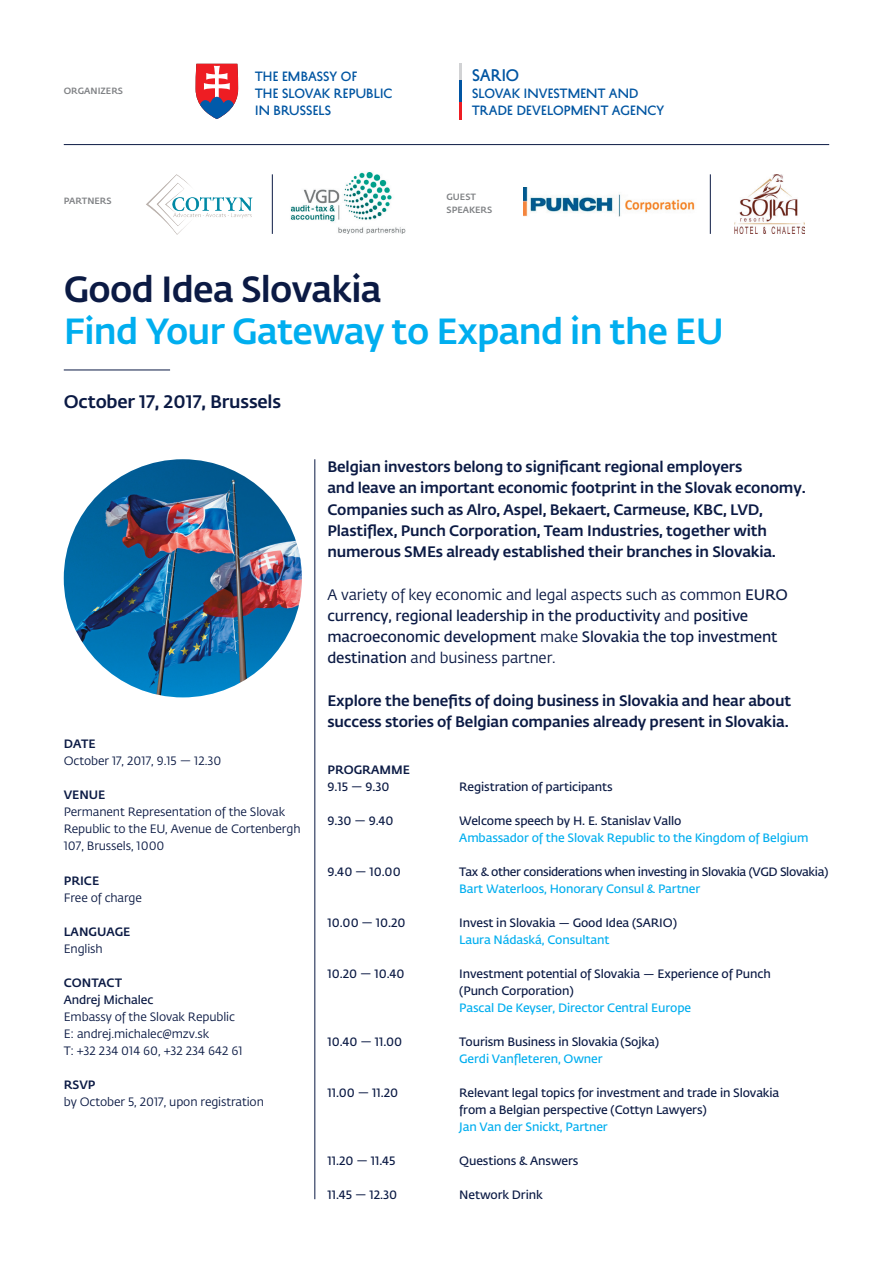
<style>
.page{position:relative;width:893px;height:1263px;background:#fff}
.page>*{position:absolute;margin:0;border:0;box-sizing:border-box;transform-origin:0 0}
.t1{font:500 36px "Fedra Sans Pro";letter-spacing:-.02em;color:#00aeef}
.t2{font:500 36px "Fedra Sans Pro";letter-spacing:-.02em;color:#0b1a44}
.t3{font:500 18px "Fedra Sans Pro";letter-spacing:-.01em;color:#0b1a44}
.t4{font:500 15px/21.3px "Fedra Sans Pro";letter-spacing:-.01em;color:#0b1a44}
.t5{font:600 15px/21.3px "Fedra Sans Pro";letter-spacing:-.01em;color:#0b1a44}
.t6{font:15px "History Four";letter-spacing:.005em;color:#0155a2}
.t7{font:600 12px/17px "Fedra Sans Pro";letter-spacing:-.01em;color:#0b1a44}
.t8{font:12px/17px "Fedra Sans Pro";letter-spacing:-.01em;color:#0b1a44}
.t9{font:600 12px "Fedra Sans Pro";letter-spacing:-.01em;color:#00aeef}
.t10{font:12px/17px "History Four";letter-spacing:.015em;color:#0155a2}
.t11{font:600 12px "Fedra Sans Pro";letter-spacing:-.03em;color:#0b1a44}
.t12{font:500 12px "Fedra Sans Pro";color:#0b1a44}
.t13{font:500 9px/12.8px "Fedra Sans Pro";color:#808285}
.s1{font-weight:400}
</style>
<div class="page">
<hr style="left:315px;top:459px;width:1px;height:740px;background:#0b1a44">
<hr style="left:64px;top:370px;width:106px;height:1px;background:#0b1a44">
<hr style="left:64px;top:144px;width:765px;height:1px;background:#0b1a44">
<svg style="left:459px;top:64px;width:2px;height:17px"></svg>
<svg style="left:459px;top:102px;width:2px;height:17px"></svg>
<hr style="left:459px;top:81px;width:2px;height:21px;background:#0155a2">
<img style="left:64px;top:459px;width:238px;height:238px;border-radius:119px">
<svg style="left:196px;top:64px;width:42px;height:55px"></svg>
<img style="left:290px;top:172px;width:116px;height:62px">
<img style="left:146px;top:174px;width:107px;height:61px">
<hr style="left:272px;top:174px;width:1px;height:60px;background:#0b1a44">
<hr style="left:710px;top:174px;width:1px;height:60px;background:#0b1a44">
<img style="left:524px;top:187px;width:171px;height:30px">
<img style="left:735px;top:174px;width:70px;height:60px">
<p class="t13" style="left:64px;top:83px;width:60px">Organizers</p>
<p class="t10" style="left:255px;top:68px;width:139px">THE EMBASSY OF<br>THE SLOVAK REPUBLI C<br>IN BRUSSELS</p>
<p class="t6" style="left:472px;top:65px;width:49px">SARIO</p>
<p class="t10" style="left:472px;top:85px;width:194px">SLOVAK INVESTMENT AND<br>TRADE DEVELOPMENT AGENCY</p>
<p class="t13" style="left:64px;top:194px;width:48px">Partners</p>
<p class="t13" style="left:447px;top:190px;width:20px">guest speake</p>
<p class="t13" style="left:481px;top:202px;width:12px">rs</p>
<h1 class="t2" style="left:64px;top:262px;width:319px">Good Idea Slovakia</h1>
<h1 class="t1" style="left:64px;top:304px;width:656px">Find Your Gateway to Expand in the EU</h1>
<h2 class="t3" style="left:64px;top:388px;width:219px">October 17, 2017, Brussels</h2>
<p class="t12" style="left:64px;top:735px;width:18px">Date</p>
<p class="t8" style="left:64px;top:752px;width:159px">October 17, 2017, 9.15 — 12.30</p>
<p class="t12" style="left:64px;top:786px;width:41px">Venue</p>
<p class="t8" style="left:64px;top:803px;width:238px">Permanent Representation of the Slovak<br>Republic to the EU, Avenue de Cortenbergh<br>107, Brussels, 1000</p>
<p class="t12" style="left:64px;top:871px;width:24px">Price</p>
<p class="t8" style="left:64px;top:888px;width:80px">Free of charge</p>
<p class="t12" style="left:64px;top:922px;width:66px">Language</p>
<p class="t8" style="left:64px;top:939px;width:40px">English</p>
<p class="t12" style="left:64px;top:973px;width:37px">Contact</p>
<p class="t7" style="left:64px;top:990px;width:91px">Andrej Michalec</p>
<p class="t8" style="left:64px;top:1007px;width:180px">Embassy of the Slovak Republic<br>E: andrej.michalec@mzv.sk<br>T: +32 234 014 60, +32 234 642 61</p>
<p class="t12" style="left:64px;top:1075px;width:33px">RSVP</p>
<p class="t8" style="left:64px;top:1092px;width:202px">by October 5, 2017, upon registration</p>
<p class="t4" style="left:327px;top:455px;width:480px">Belgian investors belong to significant regional employers<br>and leave an important economic footprint in the Slovak economy.<br>Companies such as Alro, Aspel, Bekaert, Carmeuse, KBC, LVD, Plastiflex, Punch Corporation, Team Industries, together with numerous SMEs already established their branches in Slovakia.</p>
<p class="t5" style="left:327px;top:583px;width:462px"><span class="s1">A variety of key economic and legal aspects such as common</span> EURO currency, regional leadership in the productivity <span class="s1">and</span> positive macroeconomic development <span class="s1">make</span> Slovakia the top investment destination <span class="s1">and business partner.</span></p>
<p class="t4" style="left:327px;top:689px;width:465px">Explore the benefits of doing business in Slovakia and hear about success stories of Belgian companies already present in Slovakia.</p>
<p class="t12" style="left:327px;top:761px;width:55px">Programme</p>
<p class="t7" style="left:327px;top:778px;width:64px">9.15 — 9.30</p>
<p class="t7" style="left:327px;top:812px;width:68px">9.30 — 9.40</p>
<p class="t7" style="left:459px;top:778px;width:155px">Registration of participants</p>
<p class="t7" style="left:459px;top:812px;width:224px">Welcome speech by H. E. Stanislav Vallo</p>
<p class="t9" style="left:459px;top:829px;width:351px">Ambassador of the Slovak Republic to the Kingdom of Belgium</p>
<p class="t11" style="left:459px;top:863px;width:371px">Tax &amp; other considerations when investing in Slovakia (VGD Slovakia)</p>
<p class="t9" style="left:459px;top:880px;width:243px">Bart Waterloos, Honorary Consul &amp; Partner</p>
<p class="t7" style="left:459px;top:914px;width:219px">Invest in Slovakia — Good Idea (SARIO)</p>
<p class="t9" style="left:459px;top:931px;width:152px">Laura Nádaská, Consultant</p>
<p class="t7" style="left:459px;top:965px;width:313px">Investment potential of Slovakia — Experience of Punch (Punch Corporation)</p>
<p class="t9" style="left:459px;top:999px;width:233px">Pascal De Keyser, Director Central Europe</p>
<p class="t7" style="left:459px;top:1033px;width:201px">Tourism Business in Slovakia (Sojka)</p>
<p class="t9" style="left:459px;top:1050px;width:145px">Gerdi Vanfleteren, Owner</p>
<p class="t7" style="left:459px;top:1084px;width:322px">Relevant legal topics for investment and trade in Slovakia from a Belgian perspective (Cottyn Lawyers)</p>
<p class="t9" style="left:459px;top:1118px;width:150px">Jan Van der Snickt, Partner</p>
<p class="t7" style="left:459px;top:1152px;width:121px">Questions &amp; Answers</p>
<p class="t7" style="left:459px;top:1186px;width:85px">Network Drink</p>
<p class="t7" style="left:327px;top:863px;width:75px">9.40 — 10.00</p>
<p class="t7" style="left:327px;top:914px;width:80px">10.00 — 10.20</p>
<p class="t7" style="left:327px;top:965px;width:79px">10.20 — 10.40</p>
<p class="t7" style="left:327px;top:1033px;width:76px">10.40 — 11.00</p>
<p class="t7" style="left:327px;top:1084px;width:72px">11.00 — 11.20</p>
<p class="t7" style="left:327px;top:1152px;width:70px">11.20 — 11.45</p>
<p class="t7" style="left:327px;top:1186px;width:71px">11.45 — 12.30</p>
</div>
